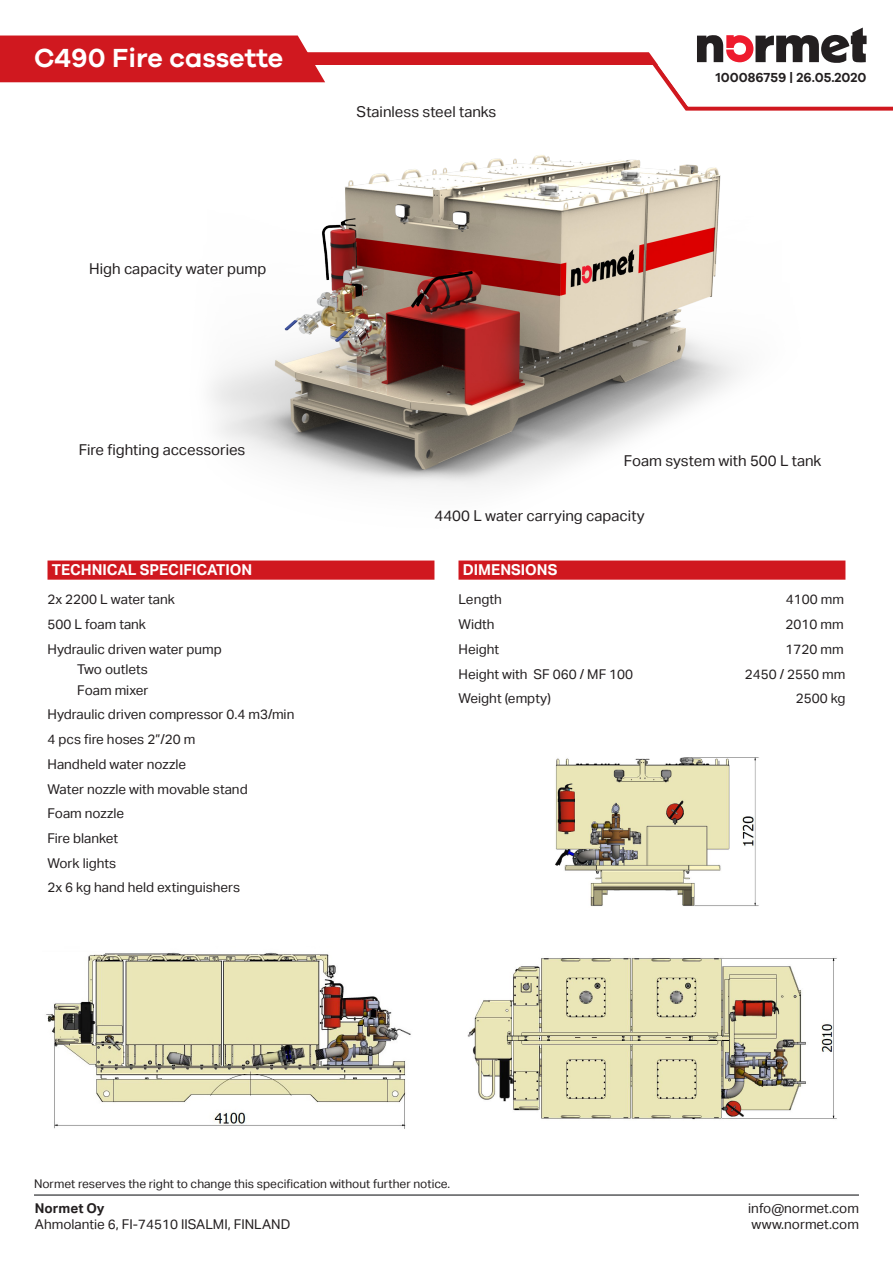
<style>
.page{position:relative;width:893px;height:1263px;background:#fff}
.page>*{position:absolute;margin:0;border:0;box-sizing:border-box;transform-origin:0 0}
.Big_white_titles{font:600 27px "Galano Grotesque";color:#fff}
.Intro_text{font:15px "Aktiv Grotesk";color:#231f20}
.Small_white_titles{font:700 15px "Aktiv Grotesk";color:#fff}
.t1{font:13.5px/16.2px "Aktiv Grotesk";color:#231f20}
.t2{font:600 13.5px "Galano Grotesque";color:#231f20}
.t3{font:700 13.5px "Aktiv Grotesk";color:#231f20}
.t4{font:12px "Aktiv Grotesk";color:#231f20}
</style>
<div class="page">
<hr style="left:34px;top:1194px;width:825px;height:2px;background:#58595b">
<svg style="left:697px;top:27px;width:196px;height:84px"></svg>
<div style="left:0;top:36px;width:307px;height:46px;background:#d0181f"></div>
<img style="left:51px;top:51px;width:825px;height:436px">
<div style="left:48px;top:560px;width:386px;height:20px;background:#d0181f"></div>
<div style="left:458px;top:560px;width:387px;height:20px;background:#d0181f"></div>
<img style="left:46px;top:952px;width:365px;height:177px">
<img style="left:467px;top:957px;width:370px;height:163px">
<img style="left:555px;top:757px;width:204px;height:150px">
<p class="Big_white_titles" style="left:34px;top:42px;width:251px">C490 Fire cassette</p>
<p class="Intro_text" style="left:89px;top:260px;width:179px">High capacity water pump</p>
<p class="Intro_text" style="left:357px;top:103px;width:141px">Stainless steel tanks</p>
<p class="t2" style="left:716px;top:69px;width:152px">100086759 | 26.05.2020</p>
<p class="Intro_text" style="left:79px;top:441px;width:168px">Fire fighting accessories</p>
<p class="Small_white_titles" style="left:52px;top:561px;width:202px">TECHNICAL SPECIFICATION</p>
<p class="t1" style="left:48px;top:592px;width:129px">2x 2200 L water tank</p>
<p class="t1" style="left:48px;top:616px;width:100px">500 L foam tank</p>
<p class="t1" style="left:48px;top:641px;width:176px">Hydraulic driven water pump</p>
<p class="t1" style="left:77px;top:661px;width:72px">Two outlets</p>
<p class="t1" style="left:77px;top:682px;width:73px">Foam mixer</p>
<p class="t1" style="left:48px;top:707px;width:248px">Hydraulic driven compressor 0.4 m3/min</p>
<p class="t1" style="left:48px;top:731px;width:149px">4 pcs fire hoses 2”/20 m</p>
<p class="t1" style="left:48px;top:756px;width:140px">Handheld water nozzle</p>
<p class="t1" style="left:48px;top:781px;width:202px">Water nozzle with movable stand</p>
<p class="t1" style="left:48px;top:805px;width:78px">Foam nozzle</p>
<p class="t1" style="left:48px;top:830px;width:72px">Fire blanket</p>
<p class="t1" style="left:48px;top:855px;width:70px">Work lights</p>
<p class="t1" style="left:48px;top:879px;width:194px">2x 6 kg hand held extinguishers</p>
<p class="Intro_text" style="left:624px;top:452px;width:199px">Foam system with 500 L tank</p>
<p class="Intro_text" style="left:434px;top:507px;width:212px">4400 L water carrying capacity</p>
<p class="Small_white_titles" style="left:463px;top:561px;width:96px">DIMENSIONS</p>
<p class="t1" style="left:458px;top:592px;width:45px">Length</p>
<p class="t1" style="left:786px;top:592px;width:60px">4100 mm</p>
<p class="t1" style="left:458px;top:616px;width:38px">Width</p>
<p class="t1" style="left:785px;top:616px;width:60px">2010 mm</p>
<p class="t1" style="left:458px;top:641px;width:42px">Height</p>
<p class="t1" style="left:785px;top:641px;width:60px">1720 mm</p>
<p class="t1" style="left:458px;top:666px;width:176px">Height with SF 060 / MF 100</p>
<p class="t1" style="left:745px;top:666px;width:102px">2450 / 2550 mm</p>
<p class="t1" style="left:458px;top:690px;width:94px">Weight (empty)</p>
<p class="t1" style="left:796px;top:690px;width:51px">2500 kg</p>
<p class="t4" style="left:34px;top:1177px;width:418px">Normet reserves the right to change this specification without further notice.</p>
<p class="t3" style="left:35px;top:1200px;width:71px">Normet Oy</p>
<p class="t1" style="left:35px;top:1216px;width:257px">Ahmolantie 6, FI-74510 IISALMI, FINLAND</p>
<p class="t1" style="left:748px;top:1200px;width:112px">info@normet.com www.normet.com</p>
</div>
